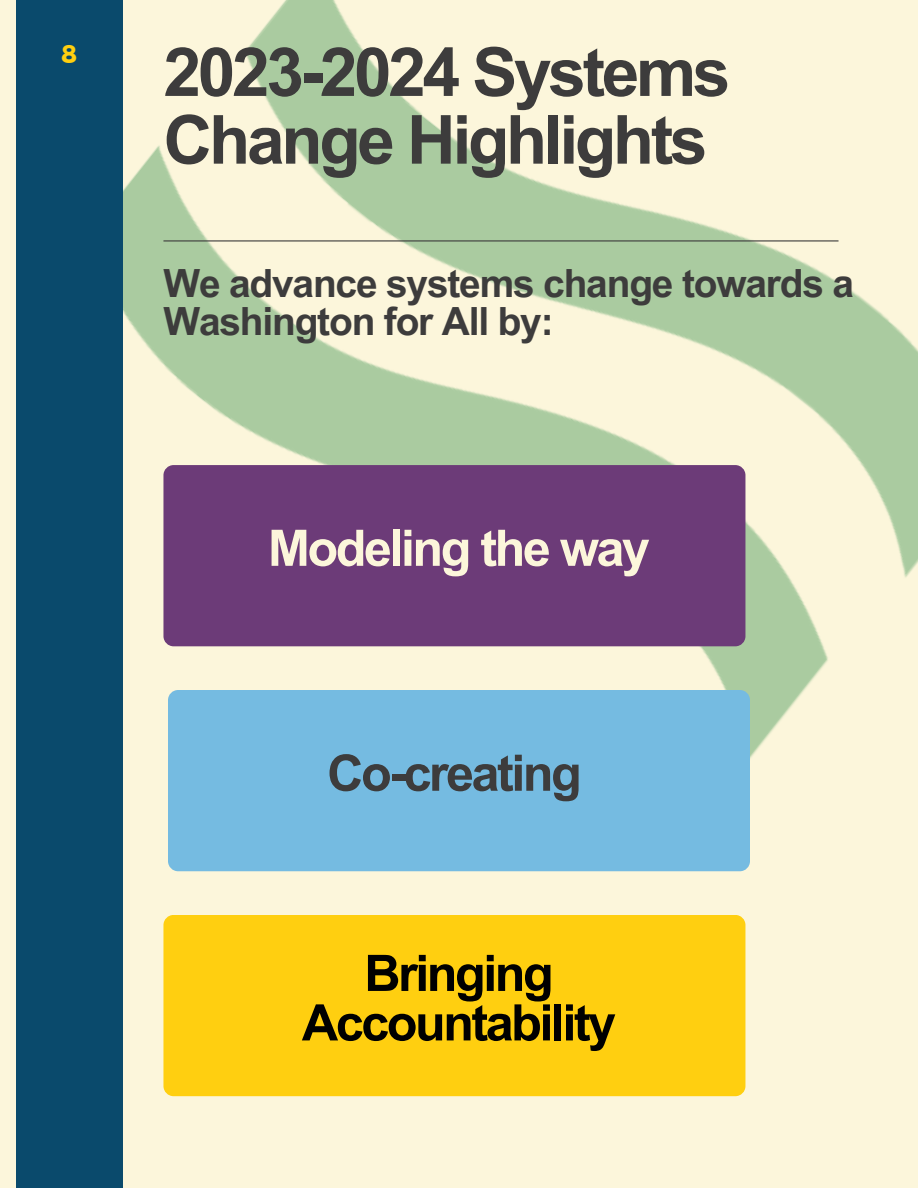
<style>
.page{position:relative;width:918px;height:1188px;background:#fff}
.page>*{position:absolute;margin:0;border:0;box-sizing:border-box;transform-origin:0 0}
.t1{font:700 67.8px/67.8px "Arial MT Pro";letter-spacing:-.05em;color:#3d3c3c}
.t2{font:700 50.4px/49.5px "Arial MT Pro";letter-spacing:-.05em;color:#000;text-align:center}
.t3{font:700 50.4px "Arial MT Pro";letter-spacing:-.05em;color:#fcf6db}
.t4{font:700 50.4px "Arial MT Pro";letter-spacing:-.05em;color:#3d3c3c}
.t5{font:700 38.85px "Arial MT Pro";letter-spacing:-.03em;color:#3d3c3c}
.t6{font:25.35px "Kief Montaser Bold";color:#ffcf10}
</style>
<div class="page">
<img style="left:0;top:0;width:918px;height:1188px">
<div style="left:16px;top:0;width:107px;height:1188px;background:#0a4a6c"></div>
<div style="left:163px;top:465px;width:582px;height:181px;background:#6c3b78;border-radius:10px"></div>
<hr style="left:163px;top:240px;width:676px;height:1px;background:#3d3c3c">
<div style="left:168px;top:690px;width:582px;height:181px;background:#75bbe1;border-radius:10px"></div>
<div style="left:163px;top:915px;width:582px;height:181px;background:#ffcf10;border-radius:10px"></div>
<p class="t6" style="left:61px;top:39px;width:18px">8</p>
<p class="t1" style="left:163px;top:47px;width:569px">2023-2024 Systems<br>Change Highlights</p>
<p class="t5" style="left:163px;top:269px;width:692px">We advance systems change towards a</p>
<p class="t5" style="left:163px;top:307px;width:392px">Washington for All by:</p>
<h1 class="t3" style="left:268px;top:529px;width:383px">Modeling the way</h1>
<h2 class="t4" style="left:327px;top:754px;width:256px">Co-creating</h2>
<h2 class="t2" style="left:302px;top:955px;width:316px">Bringing<br>Accountability</h2>
</div>
